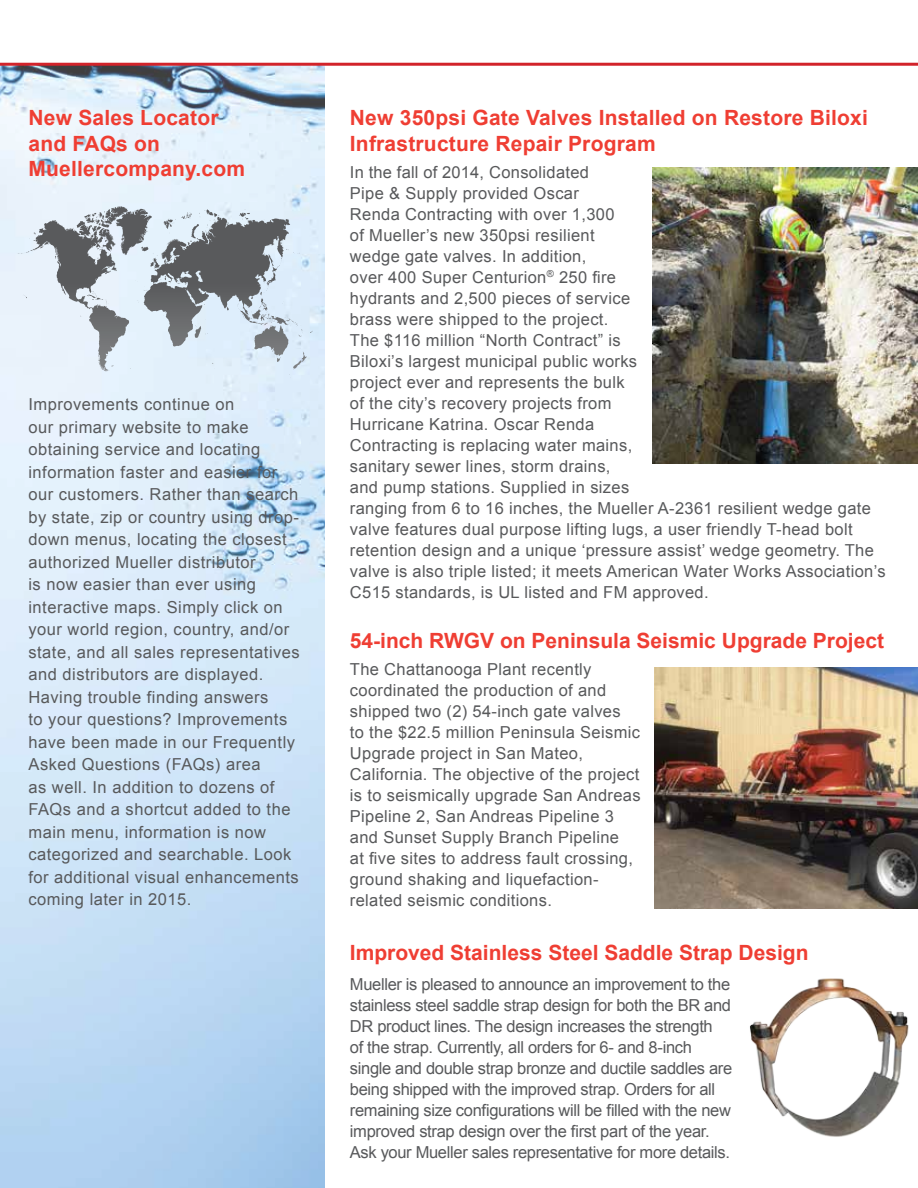
<style>
.page{position:relative;width:918px;height:1188px;background:#fff}
.page>*{position:absolute;margin:0;border:0;box-sizing:border-box;transform-origin:0 0}
.t1{font:700 21px/25.3px "Arial";letter-spacing:.01em;color:#ef3e33}
.t2{font:16.5px/21px "Arial";letter-spacing:.02em;color:#58595b}
.t3{font:16.5px/21px "Arial";letter-spacing:-.02em;color:#58595b}
</style>
<div class="page">
<img style="left:0;top:66px;width:325px;height:1122px">
<hr style="left:0;top:63px;width:918px;height:3px;background:#d2232a">
<img style="left:652px;top:167px;width:266px;height:296px">
<img style="left:654px;top:668px;width:264px;height:240px">
<svg style="left:111px;top:206px;width:10px;height:9px"></svg>
<img style="left:750px;top:978px;width:159px;height:159px">
<p class="t1" style="left:28px;top:106px;width:218px">New Sales Locator and FAQs on<br>Muellercompany.com</p>
<p class="t2" style="left:28px;top:393px;width:273px;line-height:22.5px">Improvements continue on<br>our primary website to make obtaining service and locating information faster and easier for our customers. Rather than search by state, zip or country using drop&shy;down menus, locating the closest authorized Mueller distributor<br>is now easier than ever using interactive maps. Simply click on your world region, country, and/or state, and all sales representatives and distributors are displayed.<br>Having trouble finding answers<br>to your questions? Improvements have been made in our Frequently<br>Asked Questions (FAQs) area<br>as well. In addition to dozens of<br>FAQs and a shortcut added to the main menu, information is now categorized and searchable. Look for additional visual enhancements coming later in 2015.</p>
<p class="t1" style="left:350px;top:106px;width:520px">New 350psi Gate Valves Installed on Restore Biloxi<br>Infrastructure Repair Program</p>
<p class="t2" style="left:350px;top:162px;width:537px">In the fall of 2014, Consolidated<br>Pipe &amp; Supply provided Oscar<br>Renda Contracting with over 1,300<br>of Mueller’s new 350psi resilient<br>wedge gate valves. In addition,<br>over 400 Super Centurion<sup>®</sup> 250 fire<br>hydrants and 2,500 pieces of service<br>brass were shipped to the project.<br>The $116 million “North Contract” is<br>Biloxi’s largest municipal public works<br>project ever and represents the bulk<br>of the city’s recovery projects from<br>Hurricane Katrina. Oscar Renda<br>Contracting is replacing water mains,<br>sanitary sewer lines, storm drains,<br>and pump stations. Supplied in sizes<br>ranging from 6 to 16 inches, the Mueller A-2361 resilient wedge gate valve features dual purpose lifting lugs, a user friendly T-head bolt retention design and a unique ‘pressure assist’ wedge geometry. The valve is also triple listed; it meets American Water Works Association’s C515 standards, is UL listed and FM approved.</p>
<p class="t1" style="left:350px;top:629px;width:536px">54-inch RWGV on Peninsula Seismic Upgrade Project</p>
<p class="t2" style="left:350px;top:659px;width:292px">The Chattanooga Plant recently coordinated the production of and shipped two (2) 54-inch gate valves<br>to the $22.5 million Peninsula Seismic Upgrade project in San Mateo, California. The objective of the project is to seismically upgrade San Andreas Pipeline 2, San Andreas Pipeline 3 and Sunset Supply Branch Pipeline<br>at five sites to address fault crossing, ground shaking and liquefaction&shy;related seismic conditions.</p>
<p class="t1" style="left:350px;top:941px;width:460px">Improved Stainless Steel Saddle Strap Design</p>
<p class="t3" style="left:350px;top:974px;width:384px">Mueller is pleased to announce an improvement to the stainless steel saddle strap design for both the BR and DR product lines. The design increases the strength<br>of the strap. Currently, all orders for 6- and 8-inch single and double strap bronze and ductile saddles are being shipped with the improved strap. Orders for all remaining size configurations will be filled with the new improved strap design over the first part of the year.<br>Ask your Mueller sales representative for more details.</p>
</div>
